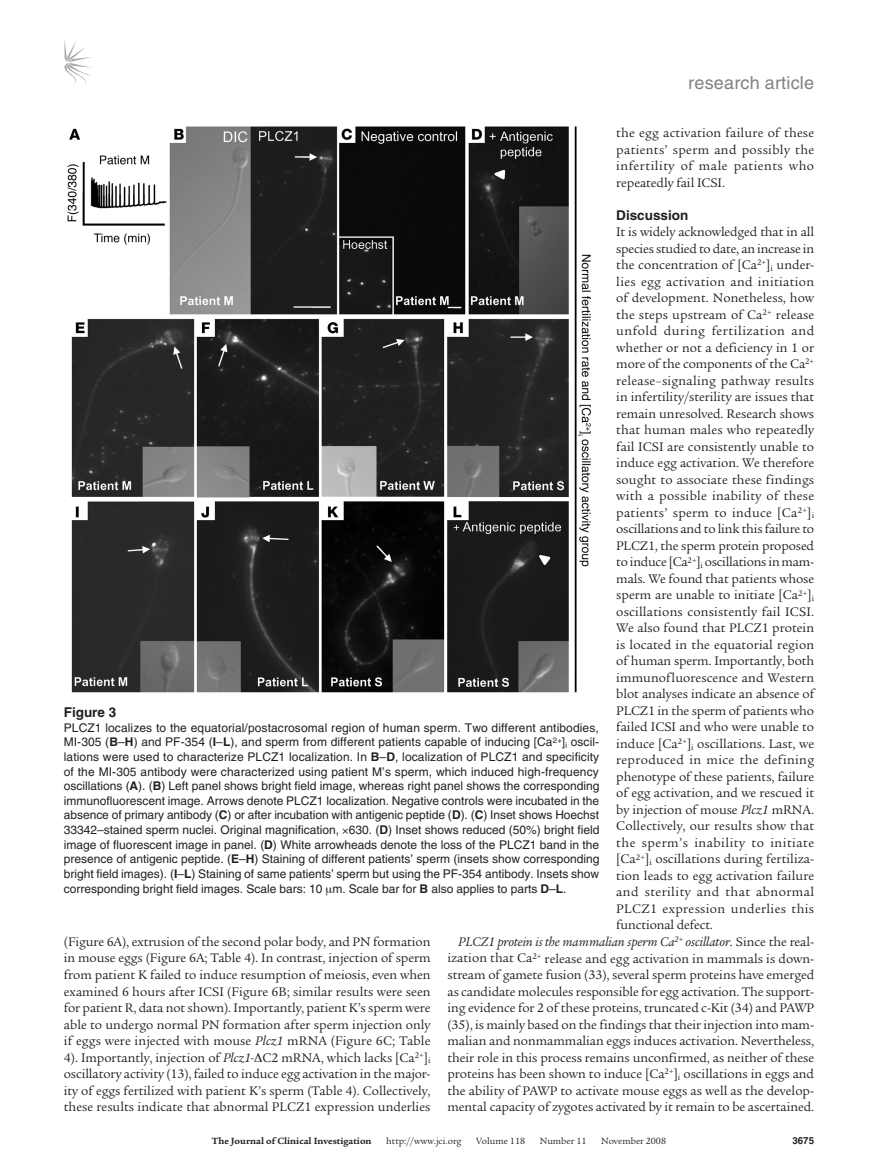
<style>
.page{position:relative;width:878px;height:1174px;background:#fff}
.page>*{position:absolute;margin:0;border:0;box-sizing:border-box;transform-origin:0 0}
.t1{font:18px "Helvetica LT Std";letter-spacing:.01em;color:#808285}
.t2{font:13.5px/16.5px "Legacy Serif Std";color:#231f20;text-align:justify}
.t3{font:13.5px "Legacy Serif Std";letter-spacing:.02em;color:#231f20}
.t4{font:13.5px "Legacy Serif Std";letter-spacing:.025em;color:#231f20}
.t5{font:italic 13.5px "Legacy Serif Std";letter-spacing:-.005em;color:#231f20}
.t6{font:13.5px "Legacy Serif Std";letter-spacing:-.02em;color:#231f20}
.t7{font:13.5px "Legacy Serif Std";letter-spacing:.035em;color:#231f20}
.t8{font:13.5px "Legacy Serif Std";letter-spacing:.04em;color:#231f20}
.t9{font:13.5px "Legacy Serif Std";letter-spacing:.03em;color:#231f20}
.t10{font:700 13.5px "Helvetica LT Std";color:#231f20}
.t11{font:12px/14.7px "Helvetica LT Std";color:#231f20;text-align:justify}
.t12{font:9.75px "Legacy Serif Std";color:#231f20}
.t13{font:700 9.75px "Legacy Serif Std";color:#231f20}
.t14{font:700 9.75px "Helvetica LT Std";color:#231f20}
.s1{font-style:italic}
.s2{font-style:normal}
.s3{font-weight:700}
</style>
<div class="page">
<svg style="left:64px;top:39px;width:27px;height:45px"></svg>
<img style="left:67px;top:126px;width:524px;height:567px">
<h1 class="t1" style="left:688px;top:72px;width:127px">research article</h1>
<p class="t2" style="left:616px;top:125px;width:199px">the egg activation failure of these patients’ sperm and possibly the infertility of male patients who repeatedly fail ICSI.</p>
<p class="t10" style="left:616px;top:207px;width:74px">Discussion</p>
<p class="t2" style="left:616px;top:224px;width:199px">It is widely acknowledged that in all</p>
<p class="t2" style="left:616px;top:240px;width:199px">species studied to date, an increase in</p>
<p class="t2" style="left:616px;top:257px;width:199px">the concentration of [Ca<sup>2+</sup>]<sub>i</sub> under-</p>
<p class="t3" style="left:616px;top:274px;width:199px">lies egg activation and initiation</p>
<p class="t2" style="left:616px;top:290px;width:199px">of development. Nonetheless, how</p>
<p class="t2" style="left:616px;top:306px;width:199px">the steps upstream of Ca<sup>2+</sup> release</p>
<p class="t8" style="left:616px;top:323px;width:199px">unfold during fertilization and</p>
<p class="t2" style="left:616px;top:339px;width:199px">whether or not a deficiency in 1 or</p>
<p class="t2" style="left:616px;top:356px;width:199px">more of the components of the Ca<sup>2+</sup></p>
<p class="t3" style="left:616px;top:373px;width:199px">release–signaling pathway results</p>
<p class="t2" style="left:616px;top:389px;width:199px">in infertility/sterility are issues that</p>
<p class="t2" style="left:616px;top:405px;width:199px">remain unresolved. Research shows</p>
<p class="t2" style="left:616px;top:422px;width:199px">that human males who repeatedly</p>
<p class="t2" style="left:616px;top:438px;width:199px">fail ICSI are consistently unable to</p>
<p class="t2" style="left:616px;top:455px;width:199px">induce egg activation. We therefore</p>
<p class="t2" style="left:616px;top:471px;width:199px">sought to associate these findings</p>
<p class="t3" style="left:616px;top:488px;width:199px">with a possible inability of these</p>
<p class="t4" style="left:616px;top:505px;width:199px">patients’ sperm to induce [Ca<sup>2+</sup>]<sub>i</sub></p>
<p class="t2" style="left:616px;top:521px;width:199px">oscillations and to link this failure to</p>
<p class="t2" style="left:616px;top:537px;width:199px">PLCZ1, the sperm protein proposed</p>
<p class="t6" style="left:616px;top:554px;width:199px">to induce [Ca<sup>2+</sup>]<sub>i</sub> oscillations in mam-</p>
<p class="t2" style="left:616px;top:570px;width:199px">mals. We found that patients whose</p>
<p class="t2" style="left:616px;top:587px;width:199px">sperm are unable to initiate [Ca<sup>2+</sup>]<sub>i</sub></p>
<p class="t2" style="left:616px;top:603px;width:199px">oscillations consistently fail ICSI.</p>
<p class="t2" style="left:616px;top:620px;width:199px">We also found that PLCZ1 protein</p>
<p class="t2" style="left:616px;top:636px;width:199px">is located in the equatorial region</p>
<p class="t2" style="left:616px;top:653px;width:199px">of human sperm. Importantly, both</p>
<p class="t2" style="left:616px;top:669px;width:199px">immunofluorescence and Western</p>
<p class="t2" style="left:616px;top:686px;width:199px">blot analyses indicate an absence of</p>
<p class="t2" style="left:616px;top:702px;width:199px">PLCZ1 in the sperm of patients who</p>
<p class="t2" style="left:616px;top:719px;width:199px">failed ICSI and who were unable to</p>
<p class="t2" style="left:616px;top:735px;width:199px">induce [Ca<sup>2+</sup>]<sub>i</sub> oscillations. Last, we</p>
<p class="t4" style="left:616px;top:752px;width:199px">reproduced in mice the defining</p>
<p class="t2" style="left:616px;top:768px;width:199px">phenotype of these patients, failure</p>
<p class="t2" style="left:616px;top:785px;width:199px">of egg activation, and we rescued it</p>
<p class="t2" style="left:616px;top:801px;width:199px">by injection of mouse <span class="s1">Plcz1</span> mRNA.</p>
<p class="t2" style="left:616px;top:818px;width:199px">Collectively, our results show that</p>
<p class="t7" style="left:616px;top:835px;width:199px">the sperm’s inability to initiate</p>
<p class="t2" style="left:616px;top:851px;width:199px">[Ca<sup>2+</sup>]<sub>i</sub> oscillations during fertiliza-</p>
<p class="t2" style="left:616px;top:867px;width:199px">tion leads to egg activation failure</p>
<p class="t9" style="left:616px;top:884px;width:199px">and sterility and that abnormal</p>
<p class="t4" style="left:616px;top:901px;width:199px">PLCZ1 expression underlies this</p>
<p class="t2" style="left:616px;top:917px;width:98px">functional defect.</p>
<p class="t5" style="left:458px;top:934px;width:357px">PLCZ1 protein is the mammalian sperm Ca<sup>2+</sup> oscillator<span class="s2">. Since the real-</span></p>
<p class="t2" style="left:447px;top:950px;width:368px">ization that Ca<sup>2+</sup> release and egg activation in mammals is down-</p>
<p class="t2" style="left:447px;top:966px;width:368px">stream of gamete fusion (33), several sperm proteins have emerged</p>
<p class="t2" style="left:447px;top:983px;width:368px">as candidate molecules responsible for egg activation. The support-</p>
<p class="t2" style="left:447px;top:999px;width:368px">ing evidence for 2 of these proteins, truncated c-Kit (34) and PAWP</p>
<p class="t2" style="left:447px;top:1016px;width:368px">(35), is mainly based on the findings that their injection into mam-</p>
<p class="t2" style="left:447px;top:1032px;width:368px">malian and nonmammalian eggs induces activation. Nevertheless,</p>
<p class="t2" style="left:447px;top:1049px;width:368px">their role in this process remains unconfirmed, as neither of these</p>
<p class="t2" style="left:447px;top:1065px;width:368px">proteins has been shown to induce [Ca<sup>2+</sup>]<sub>i</sub> oscillations in eggs and</p>
<p class="t2" style="left:447px;top:1082px;width:368px">the ability of PAWP to activate mouse eggs as well as the develop-</p>
<p class="t2" style="left:447px;top:1098px;width:368px">mental capacity of zygotes activated by it remain to be ascertained.</p>
<p class="t10" style="left:64px;top:704px;width:54px">Figure 3</p>
<p class="t11" style="left:64px;top:720px;width:537px">PLCZ1 localizes to the equatorial/postacrosomal region of human sperm. Two different antibodies, MI-305 (<span class="s3">B</span>–<span class="s3">H</span>) and PF-354 (<span class="s3">I</span>–<span class="s3">L</span>), and sperm from different patients capable of inducing [Ca<sup>2+</sup>]<sub>i</sub> oscil&shy;lations were used to characterize PLCZ1 localization. In <span class="s3">B</span>–<span class="s3">D</span>, localization of PLCZ1 and specificity of the MI-305 antibody were characterized using patient M’s sperm, which induced high-frequency oscillations (<span class="s3">A</span>). (<span class="s3">B</span>) Left panel shows bright field image, whereas right panel shows the corresponding immunofluorescent image. Arrows denote PLCZ1 localization. Negative controls were incubated in the absence of primary antibody (<span class="s3">C</span>) or after incubation with antigenic peptide (<span class="s3">D</span>). (<span class="s3">C</span>) Inset shows Hoechst 33342–stained sperm nuclei. Original magnification, 630. (<span class="s3">D</span>) Inset shows reduced (50%) bright field image of fluorescent image in panel. (<span class="s3">D</span>) White arrowheads denote the loss of the PLCZ1 band in the presence of antigenic peptide. (<span class="s3">E</span>–<span class="s3">H</span>) Staining of different patients’ sperm (insets show corresponding bright field images). (<span class="s3">I</span>–<span class="s3">L</span>) Staining of same patients’ sperm but using the PF-354 antibody. Insets show corresponding bright field images. Scale bars: 10 m. Scale bar for <span class="s3">B</span> also applies to parts <span class="s3">D</span>–<span class="s3">L</span>.</p>
<p class="t2" style="left:64px;top:933px;width:368px">(Figure 6A), extrusion of the second polar body, and PN formation in mouse eggs (Figure 6A; Table 4). In contrast, injection of sperm from patient K failed to induce resumption of meiosis, even when examined 6 hours after ICSI (Figure 6B; similar results were seen for patient R, data not shown). Importantly, patient K’s sperm were able to undergo normal PN formation after sperm injection only if eggs were injected with mouse <span class="s1">Plcz1</span> mRNA (Figure 6C; Table 4). Importantly, injection of <span class="s1">Plcz1-</span> C2 mRNA, which lacks [Ca<sup>2+</sup>]<sub>i </sub>oscillatory activity (13), failed to induce egg activation in the major&shy;ity of eggs fertilized with patient K’s sperm (Table 4). Collectively, these results indicate that abnormal PLCZ1 expression underlies</p>
<p class="t13" style="left:212px;top:1135px;width:161px">The Journal of Clinical Investigation</p>
<p class="t12" style="left:386px;top:1135px;width:77px">http://www.jci.org</p>
<p class="t12" style="left:476px;top:1135px;width:50px">Volume 118</p>
<p class="t12" style="left:540px;top:1135px;width:48px">Number 11</p>
<p class="t12" style="left:601px;top:1135px;width:66px">November 2008</p>
<p class="t14" style="left:792px;top:1134px;width:23px">3675</p>
</div>
